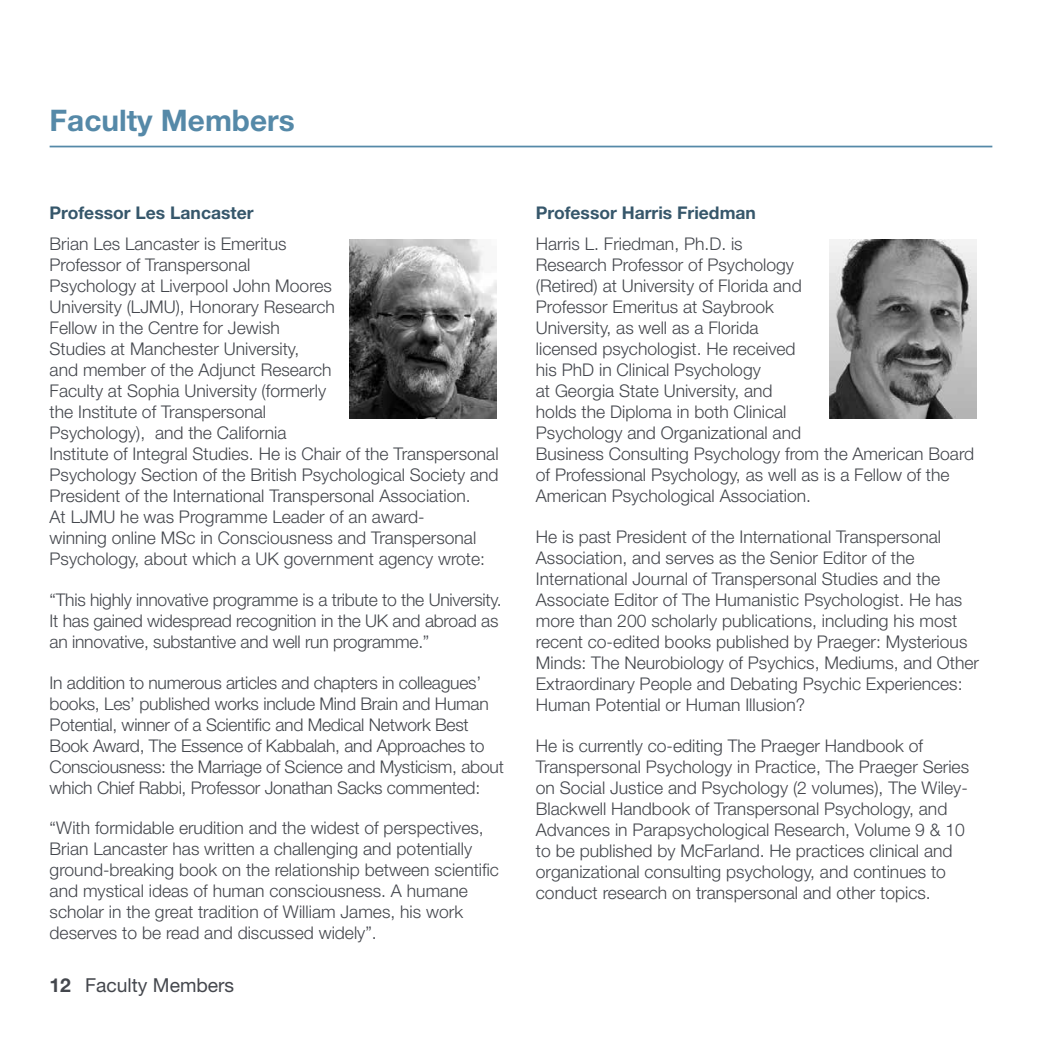
<style>
.page{position:relative;width:1042px;height:1042px;background:#fff}
.page>*{position:absolute;margin:0;border:0;box-sizing:border-box;transform-origin:0 0}
.t1{font:700 29.75px "Helvetica Neue";color:#5589a8}
.t2{font:19.25px "Helvetica Neue";color:#44474d}
.t3{font:300 17.5px/21px "Helvetica Neue LT Std";color:#44474d}
.t4{font:700 17.5px "Helvetica Neue";color:#36576b}
.s1{font-weight:700}
</style>
<div class="page">
<hr style="left:50px;top:146px;width:942px;height:1px;background:#5589a8">
<img style="left:830px;top:240px;width:146px;height:178px">
<img style="left:350px;top:240px;width:146px;height:178px">
<h1 class="t1" style="left:50px;top:102px;width:247px">Faculty Members</h1>
<p class="t4" style="left:50px;top:202px;width:205px">Professor Les Lancaster</p>
<p class="t3" style="left:50px;top:233px;width:450px">Brian Les Lancaster is Emeritus<br>Professor of Transpersonal<br>Psychology at Liverpool John Moores<br>University (LJMU), Honorary Research<br>Fellow in the Centre for Jewish<br>Studies at Manchester University,<br>and member of the Adjunct Research<br>Faculty at Sophia University (formerly<br>the Institute of Transpersonal<br>Psychology), and the California<br>Institute of Integral Studies. He is Chair of the Transpersonal Psychology Section of the British Psychological Society and President of the International Transpersonal Association.<br>At LJMU he was Programme Leader of an award-<br>winning online MSc in Consciousness and Transpersonal Psychology, about which a UK government agency wrote:</p>
<p class="t3" style="left:50px;top:588px;width:453px">“This highly innovative programme is a tribute to the University.<br>It has gained widespread recognition in the UK and abroad as an innovative, substantive and well run programme.”</p>
<p class="t3" style="left:50px;top:671px;width:456px">In addition to numerous articles and chapters in colleagues’ books, Les’ published works include Mind Brain and Human Potential, winner of a Scientific and Medical Network Best Book Award, The Essence of Kabbalah, and Approaches to Consciousness: the Marriage of Science and Mysticism, about which Chief Rabbi, Professor Jonathan Sacks commented:</p>
<p class="t3" style="left:50px;top:817px;width:451px">“With formidable erudition and the widest of perspectives, Brian Lancaster has written a challenging and potentially ground-breaking book on the relationship between scientific and mystical ideas of human consciousness. A humane scholar in the great tradition of William James, his work deserves to be read and discussed widely”.</p>
<p class="t2" style="left:50px;top:974px;width:186px"><span class="s1">12</span> Faculty Members</p>
<p class="t4" style="left:536px;top:202px;width:222px">Professor Harris Friedman</p>
<p class="t3" style="left:536px;top:233px;width:440px">Harris L. Friedman, Ph.D. is<br>Research Professor of Psychology<br>(Retired) at University of Florida and<br>Professor Emeritus at Saybrook<br>University, as well as a Florida<br>licensed psychologist. He received<br>his PhD in Clinical Psychology<br>at Georgia State University, and<br>holds the Diploma in both Clinical<br>Psychology and Organizational and<br>Business Consulting Psychology from the American Board of Professional Psychology, as well as is a Fellow of the American Psychological Association.</p>
<p class="t3" style="left:536px;top:525px;width:445px">He is past President of the International Transpersonal Association, and serves as the Senior Editor of the International Journal of Transpersonal Studies and the Associate Editor of The Humanistic Psychologist. He has more than 200 scholarly publications, including his most recent co-edited books published by Praeger: Mysterious Minds: The Neurobiology of Psychics, Mediums, and Other Extraordinary People and Debating Psychic Experiences:<br>Human Potential or Human Illusion?</p>
<p class="t3" style="left:536px;top:734px;width:435px">He is currently co-editing The Praeger Handbook of Transpersonal Psychology in Practice, The Praeger Series on Social Justice and Psychology (2 volumes), The Wiley-Blackwell Handbook of Transpersonal Psychology, and Advances in Parapsychological Research, Volume 9 &amp; 10 to be published by McFarland. He practices clinical and organizational consulting psychology, and continues to conduct research on transpersonal and other topics.</p>
</div>
